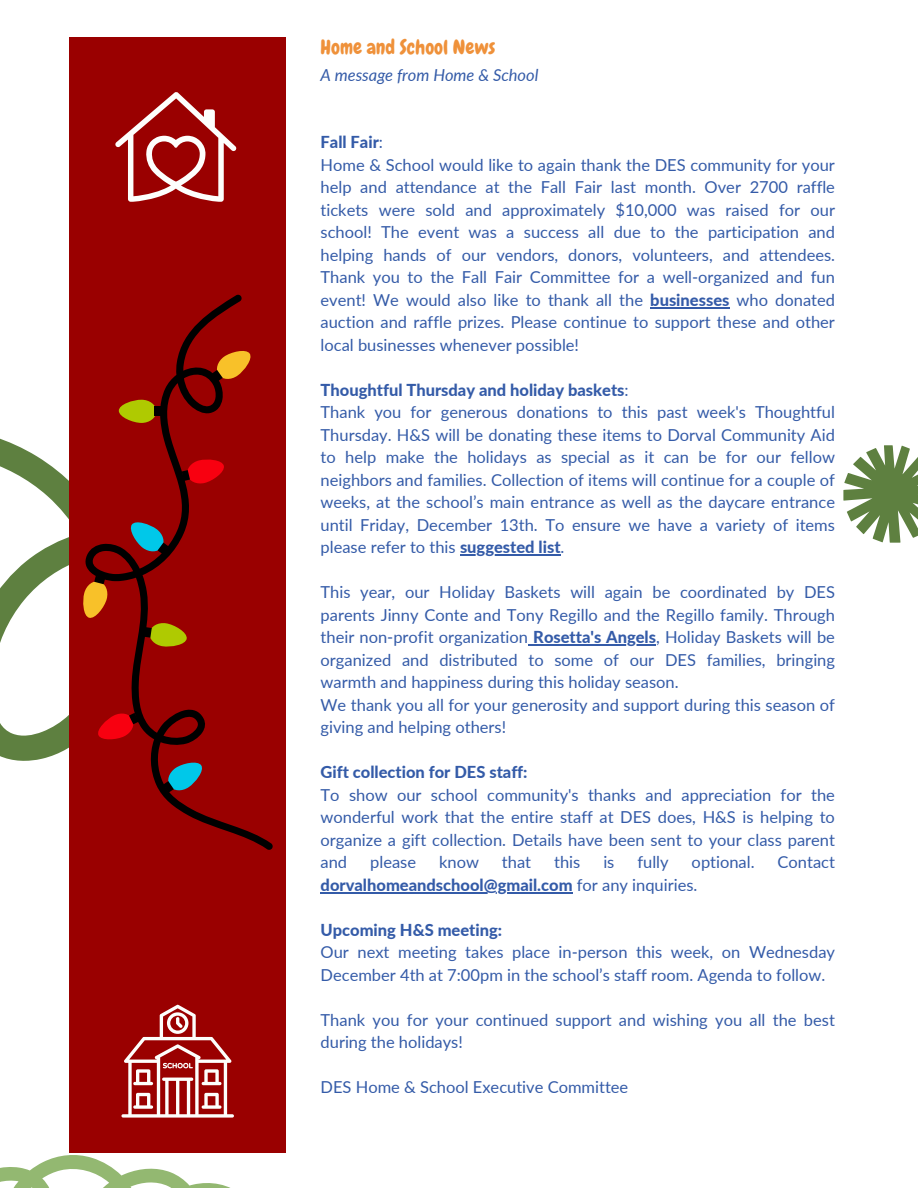
<style>
.page{position:relative;width:918px;height:1188px;background:#fff}
.page>*{position:absolute;margin:0;border:0;box-sizing:border-box;transform-origin:0 0}
.t1{font:19.95px "Chewy";color:#ef913a}
.t2{font:16.5px/22.5px "Lato";color:#345ba8}
.t3{font:800 16.5px "Lato";color:#345ba8}
.t4{font:italic 16.5px "Lato";color:#345ba8}
.s1{font-weight:800}
.s2{font-weight:400}
</style>
<div class="page">
<svg style="left:0;top:426px;width:70px;height:336px"></svg>
<svg style="left:843px;top:445px;width:75px;height:98px"></svg>
<svg style="left:0;top:1155px;width:230px;height:33px"></svg>
<div style="left:70px;top:37px;width:216px;height:1116px;background:#9a0000"></div>
<hr style="left:650px;top:307px;width:80px;height:1px;background:#345ba8">
<hr style="left:460px;top:555px;width:101px;height:1px;background:#345ba8">
<hr style="left:533px;top:645px;width:123px;height:1px;background:#345ba8">
<hr style="left:321px;top:892px;width:252px;height:1px;background:#345ba8">
<svg style="left:115px;top:92px;width:122px;height:110px"></svg>
<svg style="left:121px;top:1005px;width:113px;height:112px"></svg>
<svg style="left:83px;top:595px;width:1px;height:15px"></svg>
<svg style="left:84px;top:294px;width:189px;height:556px"></svg>
<p class="t1" style="left:321px;top:35px;width:176px">Home and School News</p>
<p class="t4" style="left:321px;top:65px;width:219px">A message from Home &amp; School</p>
<p class="t2" style="left:321px;top:131px;width:516px"><span class="s1">Fall Fair</span>:<br>Home &amp; School would like to again thank the DES community for your help and attendance at the Fall Fair last month. Over 2700 raffle tickets were sold and approximately $10,000 was raised for our school! The event was a success all due to the participation and helping hands of our vendors, donors, volunteers, and attendees.<br>Thank you to the Fall Fair Committee for a well-organized and fun event! We would also like to thank all the <span class="s1">businesses</span> who donated auction and raffle prizes. Please continue to support these and other local businesses whenever possible!</p>
<p class="t2" style="left:321px;top:378px;width:516px"><span class="s1">Thoughtful Thursday and holiday baskets</span>:<br>Thank you for generous donations to this past week's Thoughtful Thursday. H&amp;S will be donating these items to Dorval Community Aid to help make the holidays as special as it can be for our fellow neighbors and families. Collection of items will continue for a couple of weeks, at the school’s main entrance as well as the daycare entrance until Friday, December 13th. To ensure we have a variety of items please refer to this <span class="s1">suggested list</span>.</p>
<p class="t2" style="left:321px;top:581px;width:516px">This year, our Holiday Baskets will again be coordinated by DES parents Jinny Conte and Tony Regillo and the Regillo family. Through their non-profit organization <span class="s1">Rosetta's Angels</span>, Holiday Baskets will be organized and distributed to some of our DES families, bringing warmth and happiness during this holiday season.<br>We thank you all for your generosity and support during this season of giving and helping others!</p>
<p class="t3" style="left:321px;top:762px;width:209px">Gift collection for DES staff:</p>
<p class="t2" style="left:321px;top:783px;width:516px;text-align:justify">To show our school community's thanks and appreciation for the wonderful work that the entire staff at DES does, H&amp;S is helping to organize a gift collection. Details have been sent to your class parent and</p>
<p class="t2" style="left:370px;top:851px;width:47px">please</p>
<p class="t2" style="left:439px;top:851px;width:41px">know</p>
<p class="t2" style="left:502px;top:851px;width:31px">that</p>
<p class="t2" style="left:554px;top:851px;width:28px">this</p>
<p class="t2" style="left:603px;top:851px;width:13px">is</p>
<p class="t2" style="left:637px;top:851px;width:33px">fully</p>
<p class="t2" style="left:692px;top:851px;width:64px">optional.</p>
<p class="t2" style="left:778px;top:851px;width:59px">Contact</p>
<p class="t3" style="left:321px;top:875px;width:378px">dorvalhomeandschool@gmail.com <span class="s2">for any inquiries.</span></p>
<p class="t3" style="left:321px;top:920px;width:183px">Upcoming H&amp;S meeting:</p>
<p class="t2" style="left:321px;top:941px;width:516px">Our next meeting takes place in-person this week, on Wednesday<br>December 4th at 7:00pm in the school’s staff room. Agenda to follow.</p>
<p class="t2" style="left:321px;top:1008px;width:516px">Thank you for your continued support and wishing you all the best during the holidays!</p>
<p class="t2" style="left:321px;top:1076px;width:309px">DES Home &amp; School Executive Committee</p>
</div>
